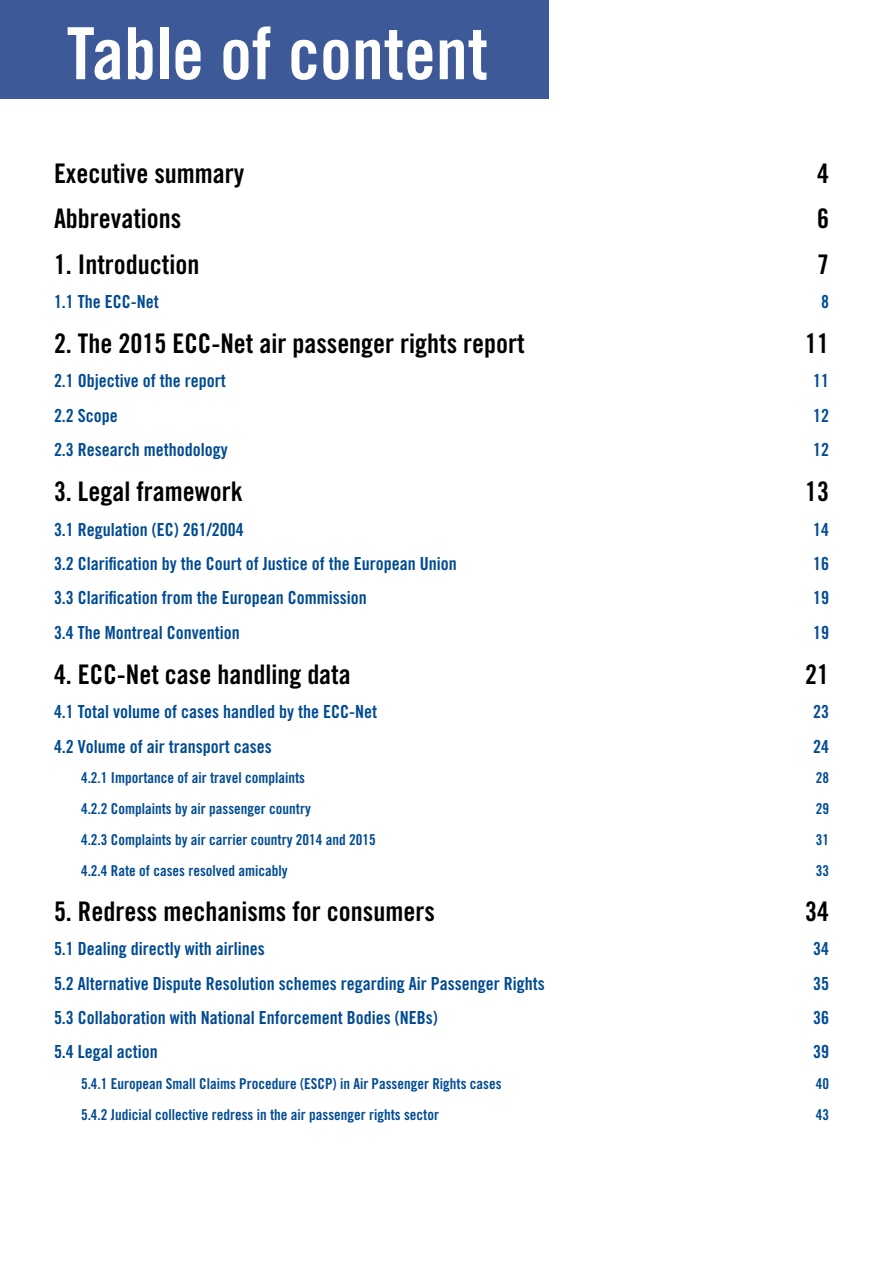
<style>
.page{position:relative;width:893px;height:1263px;background:#fff}
.page>*{position:absolute;margin:0;border:0;box-sizing:border-box;transform-origin:0 0}
.t1{font:72px "Trade Gothic LT Std Bd Cn 20";color:#fff}
.t2{font:27px "Trade Gothic LT Std Bd Cn 20";color:#000}
.t3{font:18px "Trade Gothic LT Std Bd Cn 20";color:#004b93}
.t4{font:15px "Trade Gothic LT Std Bd Cn 20";color:#004b93}
</style>
<div class="page">
<div style="left:0;top:0;width:548px;height:98px;background:#3d5997"></div>
<h1 class="t1" style="left:67px;top:10px;width:423px">Table of content</h1>
<h2 class="t2" style="left:54px;top:157px;width:192px">Executive summary</h2>
<h2 class="t2" style="left:817px;top:157px;width:13px">4</h2>
<h2 class="t2" style="left:54px;top:202px;width:129px">Abbrevations</h2>
<h2 class="t2" style="left:817px;top:202px;width:13px">6</h2>
<h2 class="t2" style="left:54px;top:247px;width:147px">1. Introduction</h2>
<h2 class="t2" style="left:817px;top:247px;width:13px">7</h2>
<p class="t3" style="left:54px;top:291px;width:106px">1.1 The ECC-Net</p>
<p class="t3" style="left:821px;top:291px;width:9px">8</p>
<h2 class="t2" style="left:54px;top:327px;width:472px">2. The 2015 ECC-Net air passenger rights report</h2>
<h2 class="t2" style="left:805px;top:327px;width:25px">11</h2>
<p class="t3" style="left:54px;top:370px;width:173px">2.1 Objective of the report</p>
<p class="t3" style="left:813px;top:370px;width:17px">11</p>
<p class="t3" style="left:54px;top:404px;width:65px">2.2 Scope</p>
<p class="t3" style="left:813px;top:404px;width:17px">12</p>
<p class="t3" style="left:54px;top:439px;width:175px">2.3 Research methodology</p>
<p class="t3" style="left:813px;top:439px;width:17px">12</p>
<h2 class="t2" style="left:54px;top:475px;width:190px">3. Legal framework</h2>
<h2 class="t2" style="left:805px;top:475px;width:25px">13</h2>
<p class="t3" style="left:54px;top:518px;width:191px">3.1 Regulation (EC) 261/2004</p>
<p class="t3" style="left:813px;top:518px;width:17px">14</p>
<p class="t3" style="left:54px;top:553px;width:404px">3.2 Clarification by the Court of Justice of the European Union</p>
<p class="t3" style="left:813px;top:553px;width:17px">16</p>
<p class="t3" style="left:54px;top:587px;width:314px">3.3 Clarification from the European Commission</p>
<p class="t3" style="left:813px;top:587px;width:17px">19</p>
<p class="t3" style="left:54px;top:621px;width:187px">3.4 The Montreal Convention</p>
<p class="t3" style="left:813px;top:621px;width:17px">19</p>
<h2 class="t2" style="left:54px;top:658px;width:298px">4. ECC-Net case handling data</h2>
<h2 class="t2" style="left:805px;top:658px;width:25px">21</h2>
<p class="t3" style="left:54px;top:701px;width:325px">4.1 Total volume of cases handled by the ECC-Net</p>
<p class="t3" style="left:813px;top:701px;width:17px">23</p>
<p class="t3" style="left:54px;top:735px;width:219px">4.2 Volume of air transport cases</p>
<p class="t3" style="left:813px;top:735px;width:17px">24</p>
<p class="t4" style="left:81px;top:769px;width:226px">4.2.1 Importance of air travel complaints</p>
<p class="t4" style="left:816px;top:769px;width:15px">28</p>
<p class="t4" style="left:81px;top:800px;width:231px">4.2.2 Complaints by air passenger country</p>
<p class="t4" style="left:816px;top:800px;width:15px">29</p>
<p class="t4" style="left:81px;top:830px;width:296px">4.2.3 Complaints by air carrier country 2014 and 2015</p>
<p class="t4" style="left:816px;top:830px;width:15px">31</p>
<p class="t4" style="left:81px;top:861px;width:208px">4.2.4 Rate of cases resolved amicably</p>
<p class="t4" style="left:816px;top:861px;width:15px">33</p>
<h2 class="t2" style="left:54px;top:895px;width:382px">5. Redress mechanisms for consumers</h2>
<h2 class="t2" style="left:805px;top:895px;width:25px">34</h2>
<p class="t3" style="left:54px;top:938px;width:212px">5.1 Dealing directly with airlines</p>
<p class="t3" style="left:813px;top:938px;width:17px">34</p>
<p class="t3" style="left:54px;top:972px;width:492px">5.2 Alternative Dispute Resolution schemes regarding Air Passenger Rights</p>
<p class="t3" style="left:813px;top:972px;width:17px">35</p>
<p class="t3" style="left:54px;top:1006px;width:385px">5.3 Collaboration with National Enforcement Bodies (NEBs)</p>
<p class="t3" style="left:813px;top:1006px;width:17px">36</p>
<p class="t3" style="left:54px;top:1041px;width:105px">5.4 Legal action</p>
<p class="t3" style="left:813px;top:1041px;width:17px">39</p>
<p class="t4" style="left:81px;top:1074px;width:422px">5.4.1 European Small Claims Procedure (ESCP) in Air Passenger Rights cases</p>
<p class="t4" style="left:816px;top:1074px;width:15px">40</p>
<p class="t4" style="left:81px;top:1105px;width:360px">5.4.2 Judicial collective redress in the air passenger rights sector</p>
<p class="t4" style="left:816px;top:1105px;width:15px">43</p>
</div>
